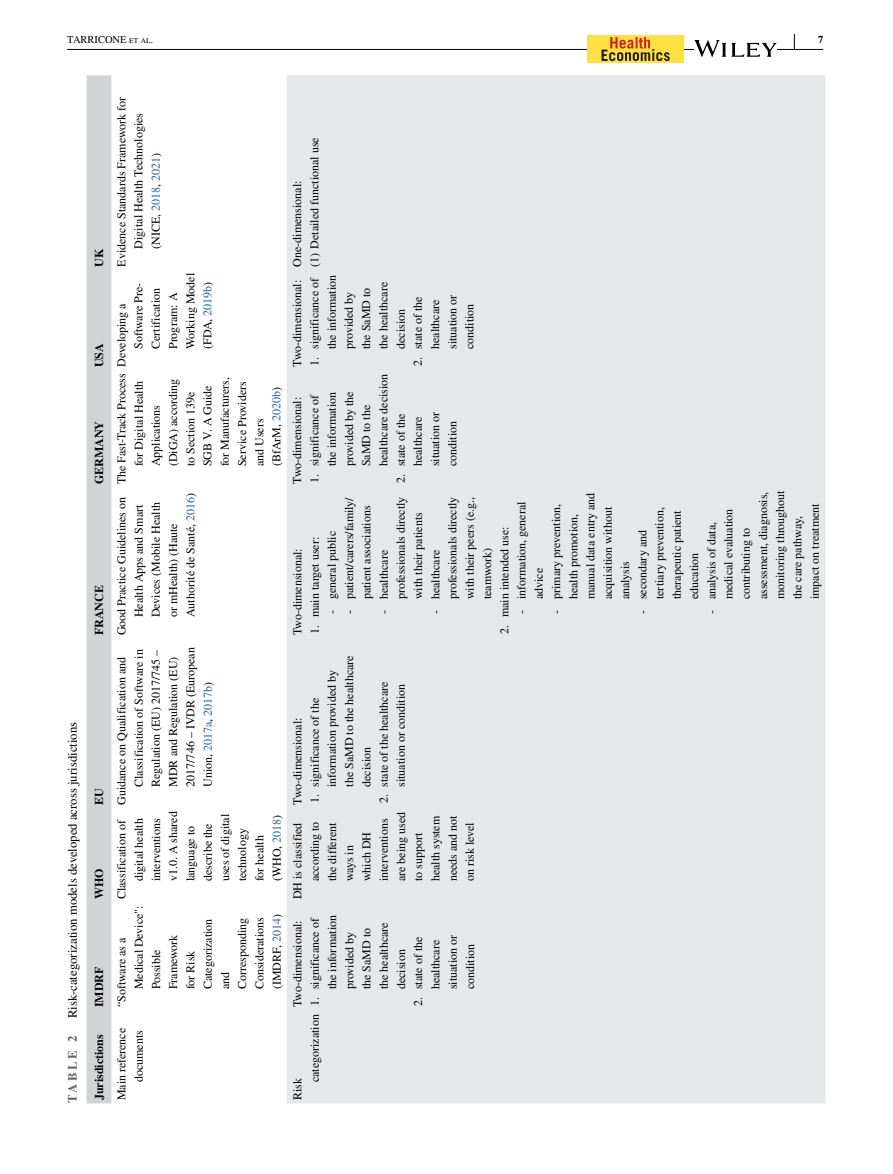
<style>
.page{position:relative;width:893px;height:1174px;background:#fff}
.page>*{position:absolute;margin:0;border:0;box-sizing:border-box;transform-origin:0 0}
.t1{font:12.75px "STIX";color:#000}
.t2{font:700 12.75px "STIX";letter-spacing:.2em;color:#636466}
.t3{font:12px/17.2px "STIX";color:#000}
.t4{font:700 12px "STIX";color:#000}
.t5{font:10.5px "STIX";color:#000}
.t6{font:700 10.5px "STIX";color:#000}
.s1{font-size:7.35px}
.s2{color:#2564af}
</style>
<div class="page">
<hr style="left:67px;top:49px;width:756px;height:1px;background:#000">
<svg style="left:694px;top:40px;width:83px;height:17px"></svg>
<div style="left:587px;top:35px;width:97px;height:27px;background:#fee042"></div>
<svg style="left:601px;top:37px;width:69px;height:24px"></svg>
<svg style="left:794px;top:34px;width:1px;height:15px"></svg>
<div style="left:87px;top:75px;width:23px;height:1028px;background:#d1d3d4"></div>
<div style="left:287px;top:75px;width:538px;height:1028px;background:#e6e7e8"></div>
<hr style="left:110px;top:1010px;width:1px;height:93px;background:#d1d3d4">
<hr style="left:110px;top:902px;width:1px;height:108px;background:#d1d3d4">
<hr style="left:110px;top:808px;width:1px;height:94px;background:#d1d3d4">
<hr style="left:110px;top:638px;width:1px;height:170px;background:#d1d3d4">
<hr style="left:110px;top:487px;width:1px;height:151px;background:#d1d3d4">
<hr style="left:110px;top:370px;width:1px;height:117px;background:#d1d3d4">
<hr style="left:110px;top:270px;width:1px;height:100px;background:#d1d3d4">
<hr style="left:110px;top:75px;width:1px;height:195px;background:#d1d3d4">
<p class="t5" style="left:67px;top:33px;width:88px">TARRICONE <span class="s1">et al</span>.</p>
<p class="t6" style="left:818px;top:34px;width:7px">7</p>
<p class="t1" style="left:64px;top:1018px;width:297px;rotate:-90deg">Risk-categorization models developed across jurisdictions</p>
<p class="t2" style="left:65px;top:1103px;width:69px;rotate:-90deg">TABLE 2</p>
<p class="t4" style="left:92px;top:267px;width:19px;rotate:-90deg">UK</p>
<p class="t4" style="left:92px;top:367px;width:25px;rotate:-90deg">USA</p>
<p class="t4" style="left:92px;top:484px;width:65px;rotate:-90deg">GERMANY</p>
<p class="t4" style="left:92px;top:635px;width:51px;rotate:-90deg">FRANCE</p>
<p class="t4" style="left:92px;top:805px;width:18px;rotate:-90deg">EU</p>
<p class="t4" style="left:92px;top:899px;width:32px;rotate:-90deg">WHO</p>
<p class="t4" style="left:92px;top:1007px;width:42px;rotate:-90deg">IMDRF</p>
<p class="t4" style="left:92px;top:1100px;width:68px;rotate:-90deg">Jurisdictions</p>
<p class="t3" style="left:113px;top:249px;width:153px;text-indent:-18px;rotate:-90deg">Evidence Standards Framework for<br>Digital Health Technologies (NICE, <span class="s2">2018</span>, <span class="s2">2021</span>)</p>
<p class="t3" style="left:114px;top:349px;width:78px;text-indent:-18px;rotate:-90deg">Developing a<br>Software Pre-<br>Certification<br>Program: A<br>Working Model (FDA, <span class="s2">2019b</span>)</p>
<p class="t3" style="left:114px;top:466px;width:95px;text-indent:-18px;rotate:-90deg">The Fast-Track Process for Digital Health<br>Applications (DiGA) according to Section 139e<br>SGB V. A Guide for Manufacturers,<br>Service Providers and Users<br>(BfArM, <span class="s2">2020b</span>)</p>
<p class="t3" style="left:114px;top:617px;width:126px;text-indent:-18px;rotate:-90deg">Good Practice Guidelines on<br>Health Apps and Smart<br>Devices (Mobile Health or mHealth) (Haute<br>Authorité de Santé, <span class="s2">2016</span>)</p>
<p class="t3" style="left:114px;top:787px;width:141px;text-indent:-18px;rotate:-90deg">Guidance on Qualification and<br>Classification of Software in<br>Regulation (EU) 2017/745 –<br>MDR and Regulation (EU)<br>2017/746 – IVDR (European<br>Union, <span class="s2">2017a</span>, <span class="s2">2017b</span>)</p>
<p class="t3" style="left:114px;top:881px;width:71px;text-indent:-18px;rotate:-90deg">Classification of digital health interventions v1.0. A shared language to describe the uses of digital technology<br>for health (WHO, <span class="s2">2018</span>)</p>
<p class="t3" style="left:114px;top:989px;width:85px;text-indent:-18px;rotate:-90deg">“Software as a<br>Medical Device":<br>Possible<br>Framework<br>for Risk<br>Categorization and<br>Corresponding<br>Considerations (IMDRF, <span class="s2">2014</span>)</p>
<p class="t3" style="left:114px;top:1100px;width:74px;text-align:right;rotate:-90deg">Main reference documents</p>
<p class="t3" style="left:289px;top:267px;width:131px;rotate:-90deg">One-dimensional:<br>(1) Detailed functional use</p>
<p class="t3" style="left:289px;top:367px;width:89px;rotate:-90deg">Two-dimensional:</p>
<p class="t3" style="left:307px;top:349px;width:76px;text-indent:-16px;rotate:-90deg">1. significance of the information provided by the SaMD to the healthcare decision</p>
<p class="t3" style="left:410px;top:349px;width:56px;text-indent:-16px;rotate:-90deg">2. state of the healthcare situation or condition</p>
<p class="t3" style="left:289px;top:484px;width:89px;rotate:-90deg">Two-dimensional:</p>
<p class="t3" style="left:307px;top:466px;width:94px;text-indent:-16px;rotate:-90deg">1. significance of<br>the information provided by the<br>SaMD to the healthcare decision</p>
<p class="t3" style="left:393px;top:466px;width:56px;text-indent:-16px;rotate:-90deg">2. state of the healthcare situation or condition</p>
<p class="t3" style="left:341px;top:614px;width:119px;text-align:center;rotate:-90deg">- patient/carers/family/ patient associations</p>
<p class="t3" style="left:376px;top:599px;width:104px;text-indent:-15px;rotate:-90deg">- healthcare professionals directly with their patients</p>
<p class="t3" style="left:428px;top:599px;width:104px;text-indent:-15px;rotate:-90deg">- healthcare professionals directly with their peers (e.g., teamwork)</p>
<p class="t3" style="left:496px;top:634px;width:109px;rotate:-90deg">2. main intended use:</p>
<p class="t3" style="left:290px;top:635px;width:89px;rotate:-90deg">Two-dimensional:</p>
<p class="t3" style="left:307px;top:634px;width:98px;rotate:-90deg">1. main target user:</p>
<p class="t3" style="left:324px;top:614px;width:85px;rotate:-90deg">- general public</p>
<p class="t3" style="left:290px;top:805px;width:89px;rotate:-90deg">Two-dimensional:</p>
<p class="t3" style="left:307px;top:787px;width:133px;text-indent:-16px;rotate:-90deg">1. significance of the information provided by the SaMD to the healthcare decision</p>
<p class="t3" style="left:376px;top:803px;width:123px;text-align:right;rotate:-90deg">2. state of the healthcare situation or condition</p>
<p class="t3" style="left:290px;top:881px;width:71px;text-indent:-18px;rotate:-90deg">DH is classified according to the different ways in<br>which DH interventions are being used to support health system needs and not on risk level</p>
<p class="t3" style="left:290px;top:1007px;width:89px;rotate:-90deg">Two-dimensional:</p>
<p class="t3" style="left:307px;top:989px;width:76px;text-indent:-16px;rotate:-90deg">1. significance of the information provided by the SaMD to the healthcare decision</p>
<p class="t3" style="left:290px;top:1082px;width:70px;text-indent:-18px;rotate:-90deg">Risk categorization</p>
<p class="t3" style="left:410px;top:989px;width:56px;text-indent:-16px;rotate:-90deg">2. state of the healthcare situation or condition</p>
<p class="t3" style="left:514px;top:599px;width:99px;text-indent:-15px;rotate:-90deg">- information, general advice</p>
<p class="t3" style="left:548px;top:599px;width:108px;text-indent:-15px;rotate:-90deg">- primary prevention, health promotion, manual data entry and acquisition without analysis</p>
<p class="t3" style="left:634px;top:599px;width:93px;text-indent:-15px;rotate:-90deg">- secondary and tertiary prevention, therapeutic patient education</p>
<p class="t3" style="left:703px;top:599px;width:111px;text-indent:-15px;rotate:-90deg">- analysis of data, medical evaluation contributing to assessment, diagnosis, monitoring throughout the care pathway, impact on treatment</p>
</div>
